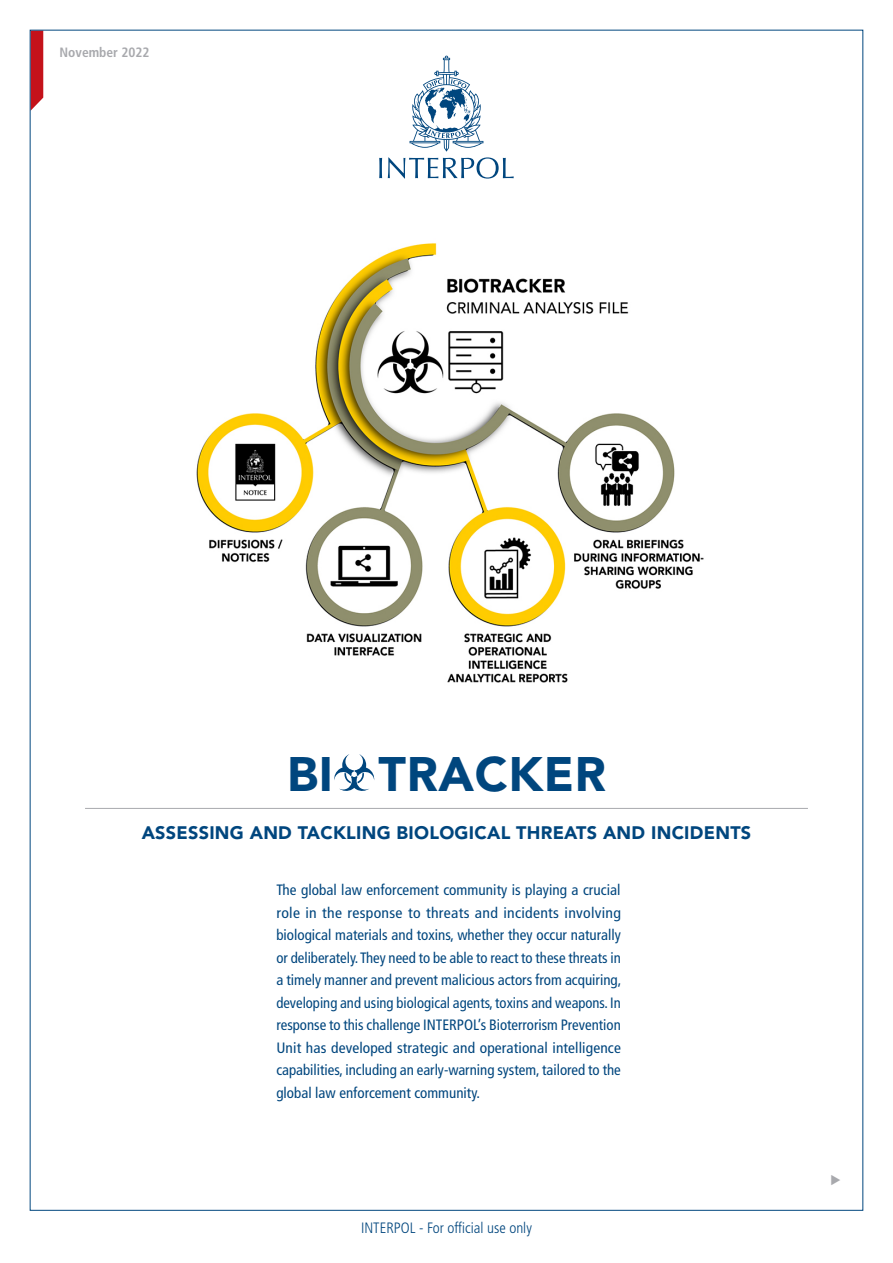
<style>
.page{position:relative;width:893px;height:1263px;background:#fff}
.page>*{position:absolute;margin:0;border:0;box-sizing:border-box;transform-origin:0 0}
.t1{font:900 48px "Avenir LT Std";letter-spacing:.015em;color:#00467e}
.t2{font:900 18px "Avenir LT Std";letter-spacing:.015em;color:#00467e}
.TXT_introduction{font:condensed 15px/22.5px "Frutiger LT Std";color:#00467e;text-align:justify}
.t3{font:300 condensed 15px "Frutiger LT Std";color:#00467e}
.t4{font:700 condensed 13.5px "Frutiger LT Std";color:#a8a9ad}
</style>
<div class="page">
<svg style="left:32px;top:32px;width:11px;height:77px"></svg>
<img style="left:196px;top:243px;width:508px;height:440px">
<svg style="left:379px;top:56px;width:135px;height:123px"></svg>
<hr style="left:85px;top:808px;width:723px;height:1px;background:#a8a9ad">
<svg style="left:334px;top:754px;width:41px;height:37px"></svg>
<p class="t4" style="left:60px;top:44px;width:92px">November 2022</p>
<p class="t1" style="left:287px;top:745px;width:320px">BI TRACKER</p>
<p class="t2" style="left:142px;top:821px;width:611px">ASSESSING AND TACKLING BIOLOGICAL THREATS AND INCIDENTS</p>
<p class="TXT_introduction" style="left:276px;top:879px;width:346px">The global law enforcement community is playing a crucial role in the response to threats and incidents involving biological materials and toxins, whether they occur naturally or deliberately. They need to be able to react to these threats in a timely manner and prevent malicious actors from acquiring, developing and using biological agents, toxins and weapons. In response to this challenge INTERPOL’s Bioterrorism Prevention Unit has developed strategic and operational intelligence capabilities, including an early-warning system, tailored to the global law enforcement community.</p>
<p class="t3" style="left:361px;top:1219px;width:172px">INTERPOL - For official use only</p>
</div>
